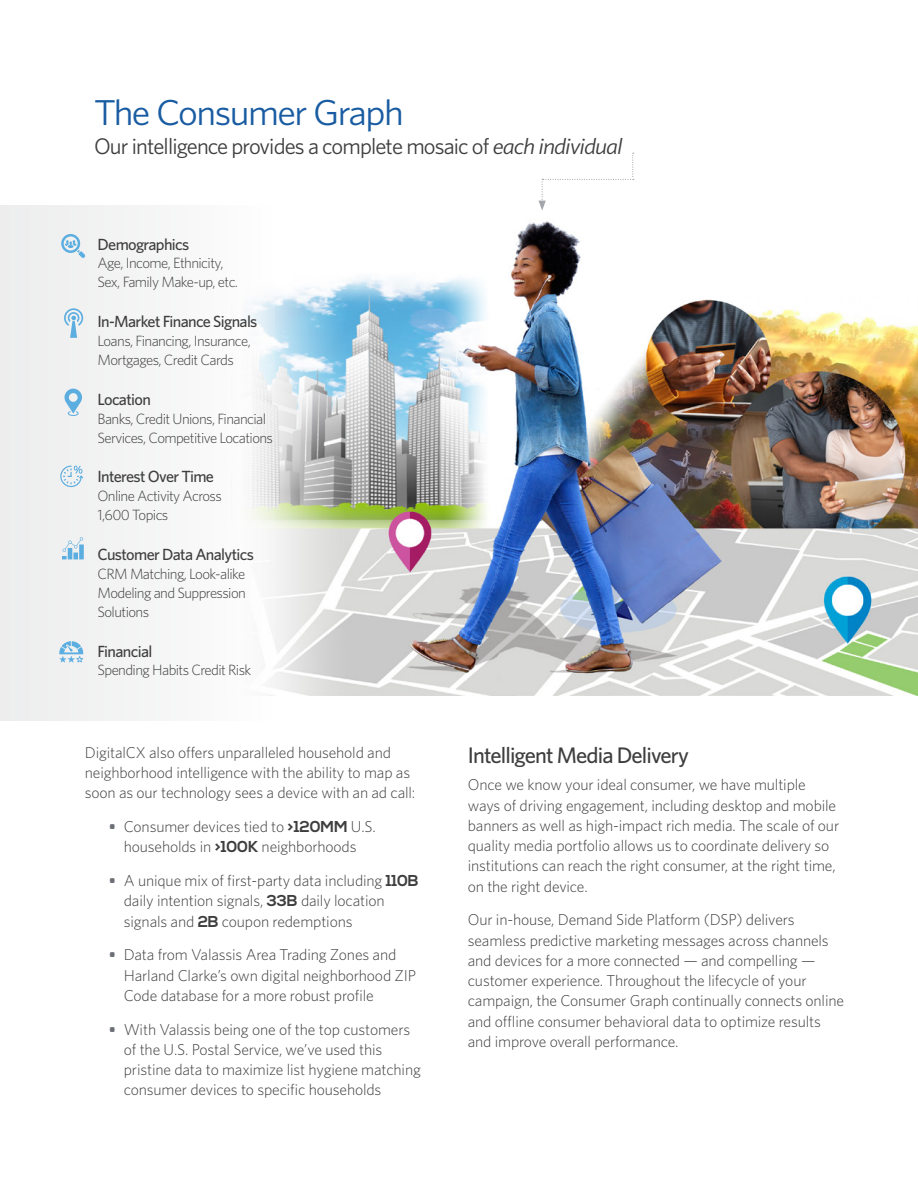
<style>
.page{position:relative;width:918px;height:1188px;background:#fff}
.page>*{position:absolute;margin:0;border:0;box-sizing:border-box;transform-origin:0 0}
.t1{font:36px "Whitney";letter-spacing:-.04em;color:#195ca2;scale:1.05 1}
.t2{font:22.5px "Whitney";letter-spacing:-.04em;color:#3e3e3f}
.t3{font:500 22.5px "Whitney";letter-spacing:-.04em;color:#3e3e3f}
.t4{font:500 16.2px "Whitney";letter-spacing:-.04em;color:#3e3e3f}
.t5{font:300 15.75px/20.2px "Whitney";letter-spacing:-.01em;color:#3e3e3f}
.t6{font:300 14.85px/18.9px "Whitney";letter-spacing:-.04em;color:#3e3e3f}
.s1{font-style:italic}
.s2{font-weight:600;color:#6b6f75}
.s3{font-family:"Nexa";font-weight:700}
</style>
<div class="page">
<img style="left:274px;top:221px;width:644px;height:474px">
<div style="left:1px;top:205px;width:273px;height:515px;background:#f4f4f5"></div>
<svg style="left:61px;top:234px;width:24px;height:24px"></svg>
<svg style="left:64px;top:308px;width:19px;height:30px"></svg>
<svg style="left:65px;top:389px;width:17px;height:27px"></svg>
<svg style="left:60px;top:466px;width:23px;height:21px"></svg>
<svg style="left:62px;top:537px;width:22px;height:22px"></svg>
<svg style="left:59px;top:641px;width:24px;height:22px"></svg>
<svg style="left:539px;top:153px;width:95px;height:58px"></svg>
<h1 class="t1" style="left:94px;top:88px;width:297px">The Consumer Graph</h1>
<h2 class="t2" style="left:94px;top:131px;width:530px">Our intelligence provides a complete mosaic of <span class="s1">each individual</span></h2>
<p class="t4" style="left:98px;top:233px;width:93px">Demographics</p>
<p class="t6" style="left:98px;top:253px;width:142px">Age, Income, Ethnicity,<br>Sex, Family Make-up, etc.</p>
<p class="t4" style="left:98px;top:311px;width:161px">In-Market Finance Signals</p>
<p class="t6" style="left:98px;top:331px;width:155px">Loans, Financing, Insurance,<br>Mortgages, Credit Cards</p>
<p class="t4" style="left:98px;top:388px;width:55px">Location</p>
<p class="t6" style="left:98px;top:409px;width:177px">Banks, Credit Unions, Financial<br>Services, Competitive Locations</p>
<p class="t4" style="left:98px;top:466px;width:118px">Interest Over Time</p>
<p class="t6" style="left:98px;top:486px;width:126px">Online Activity Across<br>1,600 Topics</p>
<p class="t4" style="left:98px;top:544px;width:158px">Customer Data Analytics</p>
<p class="t6" style="left:98px;top:564px;width:150px;text-align:justify">CRM Matching, Look-alike Modeling and Suppression Solutions</p>
<p class="t4" style="left:98px;top:640px;width:56px">Financial</p>
<p class="t6" style="left:98px;top:660px;width:155px">Spending Habits Credit Risk</p>
<p class="t5" style="left:85px;top:742px;width:332px">DigitalCX also offers unparalleled household and neighborhood intelligence with the ability to map as soon as our technology sees a device with an ad call:</p>
<p class="t5" style="left:109px;top:816px;width:268px;text-align:center"><span class="s2">•</span> Consumer devices tied to <span class="s3">&gt;120MM</span> U.S. households in <span class="s3">&gt;100K</span> neighborhoods</p>
<p class="t5" style="left:124px;top:870px;width:296px;text-indent:-15px"><span class="s2">•</span> A unique mix of first-party data including <span class="s3">110B </span>daily intention signals, <span class="s3">33B</span> daily location signals and <span class="s3">2B</span> coupon redemptions</p>
<p class="t5" style="left:124px;top:944px;width:294px;text-indent:-15px"><span class="s2">•</span> Data from Valassis Area Trading Zones and<br>Harland Clarke’s own digital neighborhood ZIP<br>Code database for a more robust profile</p>
<p class="t5" style="left:124px;top:1019px;width:299px;text-indent:-15px"><span class="s2">•</span> With Valassis being one of the top customers of the U.S. Postal Service, we’ve used this pristine data to maximize list hygiene matching consumer devices to specific households</p>
<h2 class="t3" style="left:468px;top:741px;width:223px">Intelligent Media Delivery</h2>
<p class="t5" style="left:468px;top:774px;width:373px">Once we know your ideal consumer, we have multiple ways of driving engagement, including desktop and mobile banners as well as high-impact rich media. The scale of our quality media portfolio allows us to coordinate delivery so institutions can reach the right consumer, at the right time, on the right device.</p>
<p class="t5" style="left:468px;top:909px;width:378px">Our in-house, Demand Side Platform (DSP) delivers seamless predictive marketing messages across channels and devices for a more connected — and compelling — customer experience. Throughout the lifecycle of your campaign, the Consumer Graph continually connects online and offline consumer behavioral data to optimize results and improve overall performance.</p>
</div>
